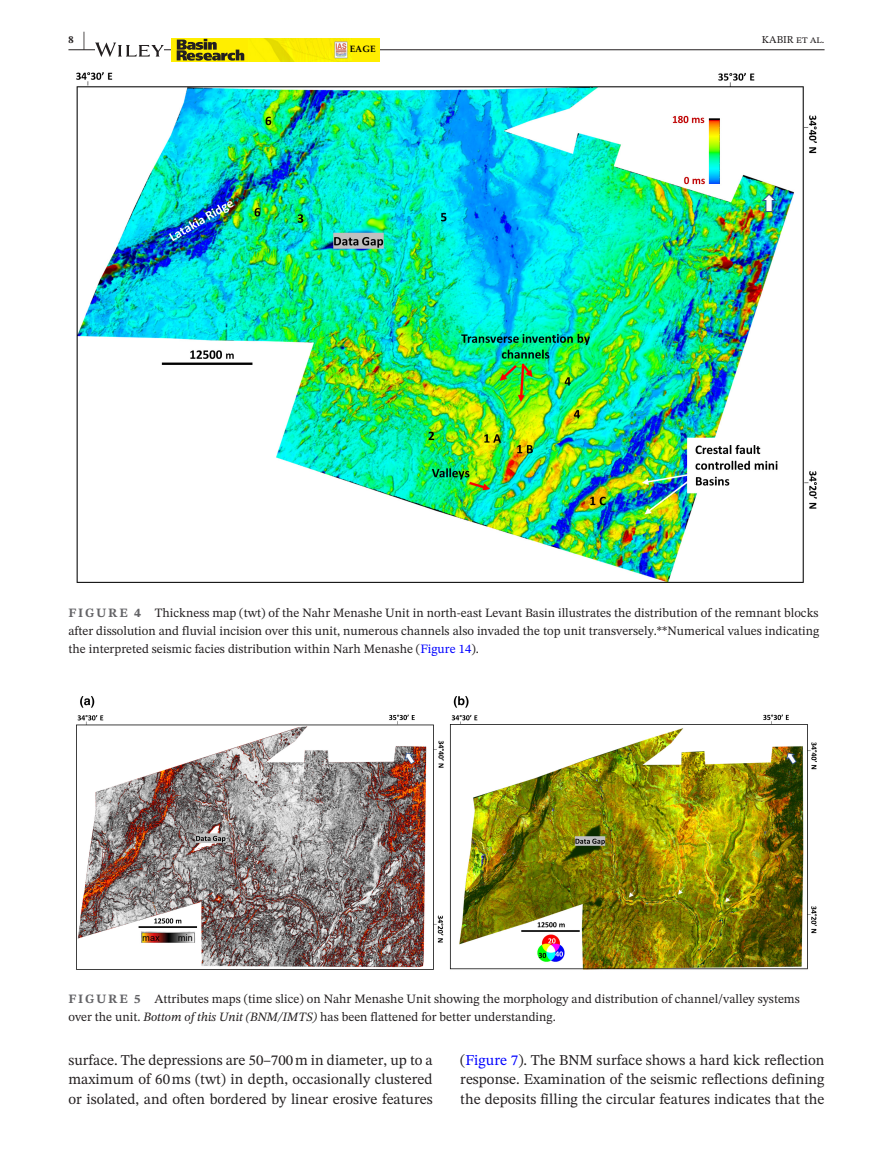
<style>
.page{position:relative;width:893px;height:1174px;background:#fff}
.page>*{position:absolute;margin:0;border:0;box-sizing:border-box;transform-origin:0 0}
.t1{font:15px/19.5px "STIX Two Text";color:#231f20;text-align:justify}
.t2{font:12.75px/18px "STIX Two Text";color:#231f20;text-align:justify}
.t3{font:10.5px "STIX Two Text";color:#231f20}
.t4{font:700 10.5px "STIX Two Text";color:#231f20}
.t5{font:700 9.15px "Palatino Linotype";color:#000}
.s1{font-size:21px}
.s2{font-weight:700;color:#636366}
.s3{color:#00f}
.s4{font-style:italic}
</style>
<div class="page">
<hr style="left:68px;top:49px;width:756px;height:1px;background:#231f20">
<svg style="left:95px;top:43px;width:69px;height:14px"></svg>
<div style="left:171px;top:38px;width:208px;height:23px;background:#fe0"></div>
<img style="left:264px;top:38px;width:88px;height:23px">
<svg style="left:177px;top:39px;width:67px;height:22px"></svg>
<img style="left:76px;top:72px;width:741px;height:511px">
<img style="left:76px;top:696px;width:741px;height:274px">
<p class="t4" style="left:68px;top:32px;width:18px">8 <span class="s1">|</span></p>
<p class="t5" style="left:350px;top:42px;width:27px">EAGE</p>
<p class="t3" style="left:762px;top:32px;width:64px">KABIR et al.</p>
<p class="t2" style="left:68px;top:604px;width:752px"><span class="s2">FIGURE 4</span> Thickness map (twt) of the Nahr Menashe Unit in north-east Levant Basin illustrates the distribution of the remnant blocks after dissolution and fluvial incision over this unit, numerous channels also invaded the top unit transversely.**Numerical values indicating the interpreted seismic facies distribution within Narh Menashe (<span class="s3">Figure 14</span>).</p>
<p class="t2" style="left:68px;top:990px;width:733px"><span class="s2">FIGURE 5</span> Attributes maps (time slice) on Nahr Menashe Unit showing the morphology and distribution of channel/valley systems over the unit. <span class="s4">Bottom of this Unit (BNM/IMTS)</span> has been flattened for better understanding.</p>
<p class="t1" style="left:68px;top:1050px;width:366px">surface. The depressions are 50–700m in diameter, up to a maximum of 60ms (twt) in depth, occasionally clustered or isolated, and often bordered by linear erosive features</p>
<p class="t1" style="left:460px;top:1050px;width:366px">(<span class="s3">Figure 7</span>). The BNM surface shows a hard kick reflection response. Examination of the seismic reflections defining the deposits filling the circular features indicates that the</p>
</div>
